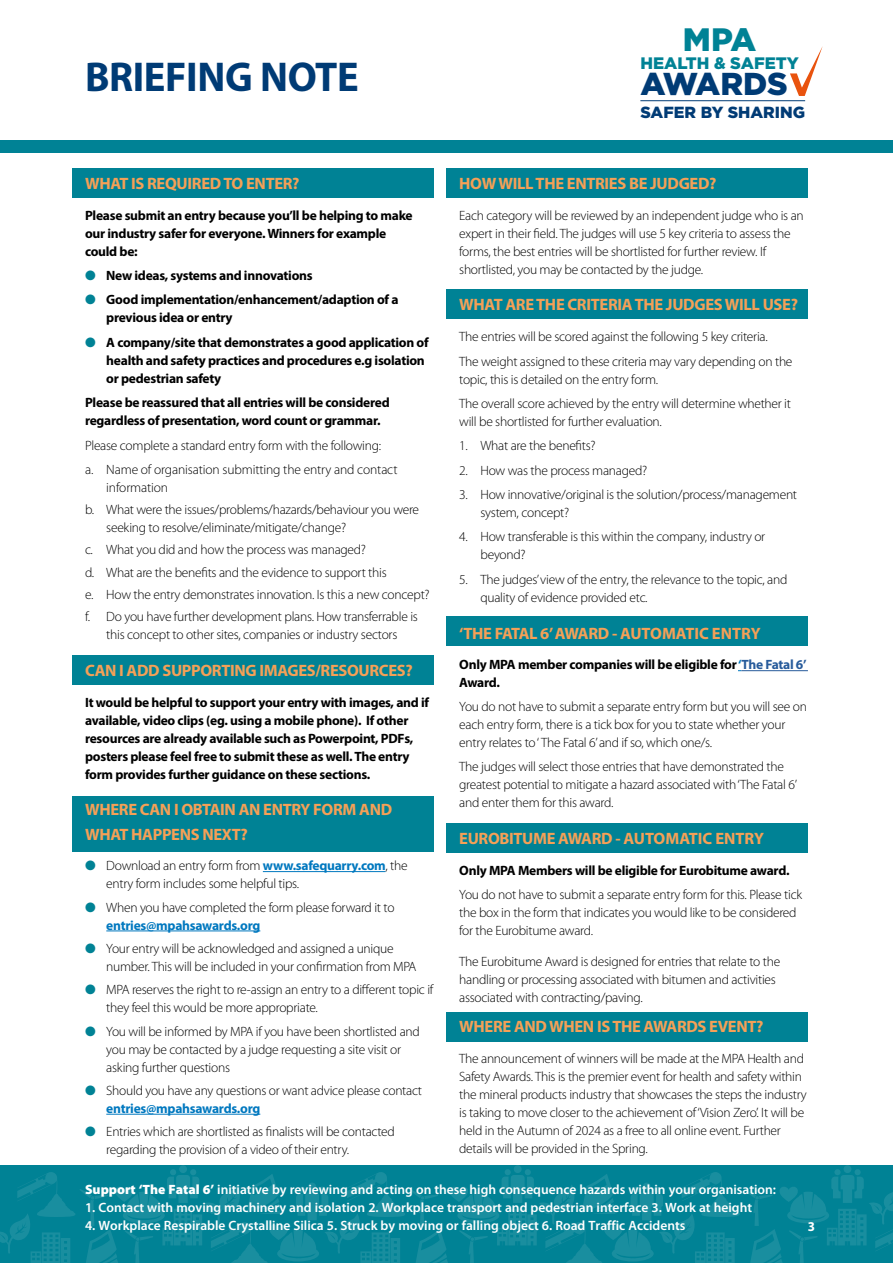
<style>
.page{position:relative;width:893px;height:1263px;background:#fff}
.page>*{position:absolute;margin:0;border:0;box-sizing:border-box;transform-origin:0 0}
.t1{font:700 41.85px "Myriad Pro";letter-spacing:-.01em;color:#003b75}
.t2{font:900 32.4px "Gotham";color:#008295}
.t3{font:900 31.65px "Gotham";letter-spacing:-.01em;color:#003b75}
.t4{font:900 16.65px "Gotham";color:#008295}
.t5{font:700 16.5px/24px "Myriad Pro";letter-spacing:-.02em;color:#f5a057}
.t6{font:900 16.05px "Gotham";color:#003b75}
.t7{font:300 13.5px/18px "Myriad Pro";letter-spacing:-.02em;color:#000}
.t8{font:700 13.5px/18px "Myriad Pro";letter-spacing:-.02em;color:#000}
.t9{font:600 13.5px "Myriad Pro";color:#fff}
.t10{font:700 13.5px "Myriad Pro";color:#fff}
.s1{color:#008295}
.s2{font-weight:700;color:#0078bf}
.s3{color:#0078bf}
.s4{color:#275b9b}
.s5{font-weight:900}
</style>
<div class="page">
<div style="left:72px;top:796px;width:362px;height:55px;background:#008295"></div>
<div style="left:72px;top:168px;width:362px;height:30px;background:#008295"></div>
<div style="left:72px;top:655px;width:362px;height:30px;background:#008295"></div>
<div style="left:446px;top:168px;width:362px;height:30px;background:#008295"></div>
<div style="left:446px;top:289px;width:362px;height:30px;background:#008295"></div>
<div style="left:446px;top:617px;width:362px;height:29px;background:#008295"></div>
<div style="left:446px;top:823px;width:362px;height:30px;background:#008295"></div>
<div style="left:446px;top:1012px;width:362px;height:30px;background:#008295"></div>
<div style="left:0;top:140px;width:893px;height:13px;background:#008295"></div>
<hr style="left:263px;top:871px;width:122px;height:1px;background:#0078bf">
<hr style="left:106px;top:930px;width:154px;height:1px;background:#0078bf">
<hr style="left:106px;top:1114px;width:154px;height:1px;background:#0078bf">
<hr style="left:741px;top:670px;width:67px;height:1px;background:#275b9b">
<div style="left:0;top:1165px;width:893px;height:98px;background:#008295"></div>
<div style="left:179px;top:1165px;width:8px;height:8px;background:#198e9f;border-radius:50%"></div>
<div style="left:514px;top:1165px;width:8px;height:8px;background:#198e9f;border-radius:50%"></div>
<div style="left:843px;top:1165px;width:8px;height:8px;background:#198e9f;border-radius:50%"></div>
<svg style="left:0;top:1169px;width:893px;height:94px"></svg>
<hr style="left:640px;top:100px;width:165px;height:1px;background:#003b75">
<svg style="left:790px;top:46px;width:33px;height:50px"></svg>
<h2 class="t2" style="left:683px;top:18px;width:75px">MPA</h2>
<h3 class="t3" style="left:640px;top:62px;width:149px">AWARDS</h3>
<p class="t6" style="left:640px;top:102px;width:166px">SAFER BY SHARING</p>
<h1 class="t1" style="left:85px;top:50px;width:275px">BRIEFING NOTE</h1>
<p class="t4" style="left:640px;top:52px;width:160px">HEALTH &amp; SAFETY</p>
<p class="t5" style="left:85px;top:171px;width:216px">WHAT IS REQUIRED TO ENTER?</p>
<p class="t8" style="left:85px;top:206px;width:329px">Please submit an entry because you’ll be helping to make our industry safer for everyone. Winners for example could be:</p>
<p class="t8" style="left:85px;top:266px;width:229px"><span class="s1">●</span> New ideas, systems and innovations</p>
<p class="t8" style="left:106px;top:290px;width:294px;text-indent:-21px"><span class="s1">●</span> Good implementation/enhancement/adaption of a previous idea or entry</p>
<p class="t8" style="left:106px;top:333px;width:324px;text-indent:-21px"><span class="s1">●</span> A company/site that demonstrates a good application of health and safety practices and procedures e.g isolation or pedestrian safety</p>
<p class="t8" style="left:85px;top:393px;width:306px">Please be reassured that all entries will be considered regardless of presentation, word count or grammar.</p>
<p class="t7" style="left:85px;top:433px;width:314px;line-height:24.5px">Please complete a standard entry form with the following:<br>a. Name of organisation submitting the entry and contact</p>
<p class="t7" style="left:85px;top:476px;width:336px;line-height:22.2px;text-indent:21px">information<br>b. What were the issues/problems/hazards/behaviour you were</p>
<p class="t7" style="left:85px;top:517px;width:346px;line-height:22.2px;text-indent:21px">seeking to resolve/eliminate/mitigate/change?<br>c. What you did and how the process was managed?<br>d. What are the benefits and the evidence to support this<br>e. How the entry demonstrates innovation. Is this a new concept? f. Do you have further development plans. How transferrable is</p>
<p class="t7" style="left:106px;top:626px;width:293px">this concept to other sites, companies or industry sectors</p>
<p class="t5" style="left:85px;top:658px;width:329px">CAN I ADD SUPPORTING IMAGES/RESOURCES?</p>
<p class="t8" style="left:85px;top:693px;width:346px">It would be helpful to support your entry with images, and if available, video clips (eg. using a mobile phone). If other resources are already available such as Powerpoint, PDFs, posters please feel free to submit these as well. The entry form provides further guidance on these sections.</p>
<p class="t5" style="left:85px;top:797px;width:309px">WHERE CAN I OBTAIN AN ENTRY FORM AND<br>WHAT HAPPENS NEXT?</p>
<p class="t7" style="left:106px;top:857px;width:303px;text-indent:-21px"><span class="s1">●</span> Download an entry form from <span class="s2">www.safequarry.com</span>, the entry form includes some helpful tips.</p>
<p class="t7" style="left:106px;top:898px;width:290px;text-indent:-21px"><span class="s1">●</span> When you have completed the form please forward it to <span class="s2">entries@mpahsawards.org</span></p>
<p class="t7" style="left:106px;top:939px;width:312px;text-indent:-21px"><span class="s1">●</span> Your entry will be acknowledged and assigned a unique number. This will be included in your confirmation from MPA</p>
<p class="t7" style="left:106px;top:981px;width:329px;text-indent:-21px"><span class="s1">●</span> MPA reserves the right to re-assign an entry to a different topic if they feel this would be more appropriate.</p>
<p class="t7" style="left:106px;top:1022px;width:315px;text-indent:-21px"><span class="s1">●</span> You will be informed by MPA if you have been shortlisted and you may be contacted by a judge requesting a site visit or asking further questions</p>
<p class="t7" style="left:106px;top:1081px;width:317px;text-indent:-21px"><span class="s1">●</span> Should you have any questions or want advice please contact <span class="s2">entries@mpahsawards.org</span></p>
<p class="t7" style="left:106px;top:1123px;width:290px;text-indent:-21px"><span class="s1">●</span> Entries which are shortlisted as finalists will be contacted regarding the provision of a video of their entry.</p>
<p class="t5" style="left:459px;top:171px;width:259px">HOW WILL THE ENTRIES BE JUDGED?</p>
<p class="t7" style="left:459px;top:206px;width:346px">Each category will be reviewed by an independent judge who is an expert in their field. The judges will use 5 key criteria to assess the forms, the best entries will be shortlisted for further review. If shortlisted, you may be contacted by the judge.</p>
<p class="t5" style="left:459px;top:292px;width:340px">WHAT ARE THE CRITERIA THE JUDGES WILL USE?</p>
<p class="t7" style="left:459px;top:325px;width:335px;line-height:24.5px">The entries will be scored against the following 5 key criteria.<br>The weight assigned to these criteria may vary depending on the</p>
<p class="t7" style="left:459px;top:367px;width:333px;line-height:24.5px">topic, this is detailed on the entry form.<br>The overall score achieved by the entry will determine whether it</p>
<p class="t7" style="left:459px;top:413px;width:204px">will be shortlisted for further evaluation.</p>
<p class="t7" style="left:459px;top:437px;width:138px">1. What are the benefits?</p>
<p class="t7" style="left:459px;top:461px;width:190px">2. How was the process managed?</p>
<p class="t7" style="left:480px;top:486px;width:318px;text-indent:-21px">3. How innovative/original is the solution/process/management system, concept?</p>
<p class="t7" style="left:480px;top:528px;width:286px;text-indent:-21px">4. How transferable is this within the company, industry or beyond?</p>
<p class="t7" style="left:480px;top:570px;width:308px;text-indent:-21px">5. The judges’ view of the entry, the relevance to the topic, and quality of evidence provided etc.</p>
<p class="t5" style="left:459px;top:620px;width:303px">‘THE FATAL 6’ AWARD - AUTOMATIC ENTRY</p>
<p class="t8" style="left:459px;top:655px;width:349px">Only MPA member companies will be eligible for <span class="s3">‘</span><span class="s4">The Fatal 6’<br></span>Award.</p>
<p class="t7" style="left:459px;top:697px;width:349px">You do not have to submit a separate entry form but you will see on each entry form, there is a tick box for you to state whether your entry relates to ‘ The Fatal 6’ and if so, which one/s.</p>
<p class="t7" style="left:459px;top:758px;width:339px">The judges will select those entries that have demonstrated the greatest potential to mitigate a hazard associated with ‘The Fatal 6’ and enter them for this award.</p>
<p class="t5" style="left:459px;top:826px;width:306px">EUROBITUME AWARD - AUTOMATIC ENTRY</p>
<p class="t8" style="left:459px;top:860px;width:332px">Only MPA Members will be eligible for Eurobitume award.</p>
<p class="t7" style="left:459px;top:886px;width:344px">You do not have to submit a separate entry form for this. Please tick the box in the form that indicates you would like to be considered for the Eurobitume award.</p>
<p class="t7" style="left:459px;top:952px;width:323px">The Eurobitume Award is designed for entries that relate to the handling or processing associated with bitumen and activities associated with contracting/paving.</p>
<p class="t5" style="left:459px;top:1014px;width:306px">WHERE AND WHEN IS THE AWARDS EVENT?</p>
<p class="t7" style="left:459px;top:1049px;width:349px">The announcement of winners will be made at the MPA Health and Safety Awards. This is the premier event for health and safety within the mineral products industry that showcases the steps the industry is taking to move closer to the achievement of ‘Vision Zero’. It will be held in the Autumn of 2024 as a free to all online event. Further details will be provided in the Spring.</p>
<p class="t9" style="left:85px;top:1181px;width:693px"><span class="s5">Support ‘The Fatal 6’</span> initiative by reviewing and acting on these high consequence hazards within your organisation:</p>
<p class="t9" style="left:85px;top:1199px;width:669px">1. Contact with moving machinery and isolation 2. Workplace transport and pedestrian interface 3. Work at height</p>
<p class="t9" style="left:85px;top:1217px;width:602px">4. Workplace Respirable Crystalline Silica 5. Struck by moving or falling object 6. Road Traffic Accidents</p>
<p class="t10" style="left:808px;top:1217px;width:9px">3</p>
</div>
